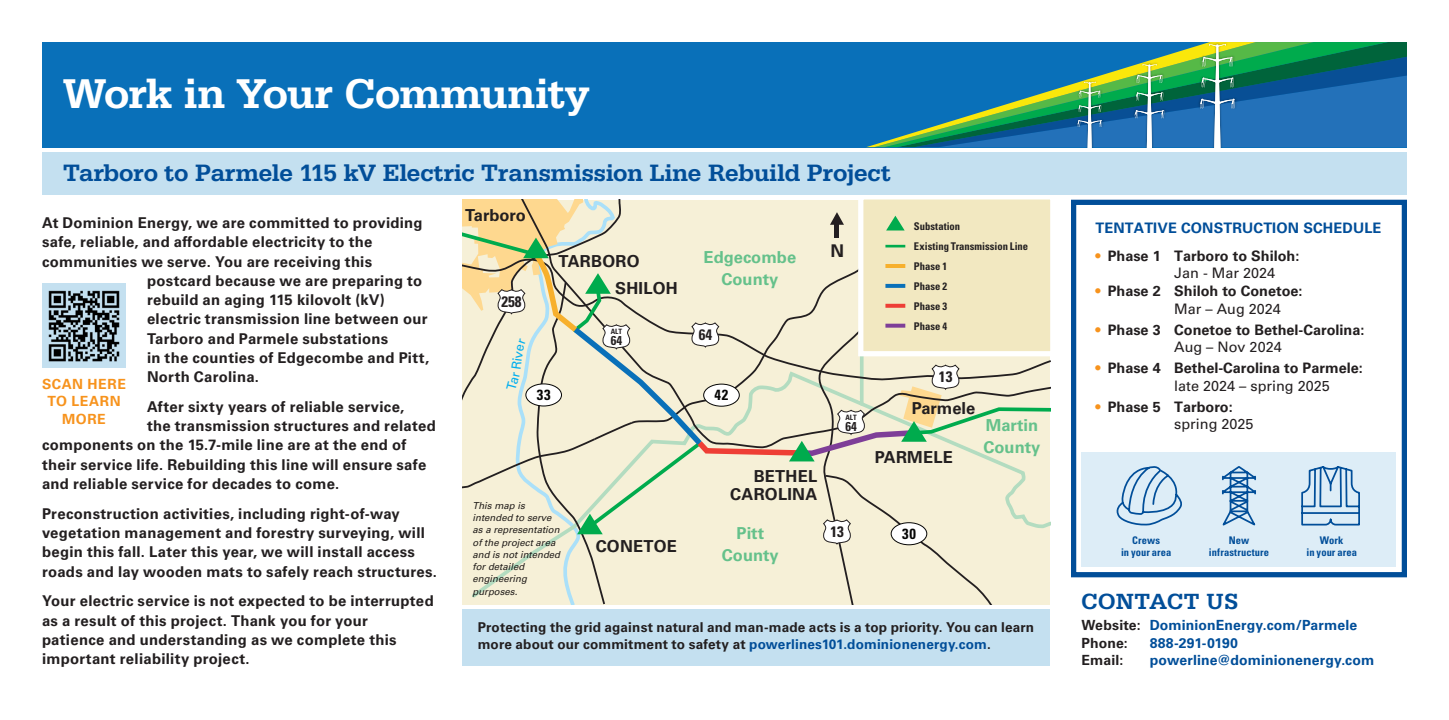
<style>
.page{position:relative;width:1449px;height:720px;background:#fff}
.page>*{position:absolute;margin:0;border:0;box-sizing:border-box;transform-origin:0 0}
.t1{font:500 43.05px "Serifa";letter-spacing:-.01em;color:#fff}
.t2{font:500 24.5px "Serifa";letter-spacing:-.005em;color:#014e99}
.t3{font:500 22.75px "Serifa";letter-spacing:.02em;color:#014e99}
.t4{font:700 17.5px "Univers LT Pro 65";color:#231f20}
.t5{font:700 16.45px/26.2px "Univers";letter-spacing:.015em;color:#231f20}
.t6{font:700 16.45px/22.1px "Univers";color:#65c18b;text-align:center}
.t7{font:700 16.45px "Univers";letter-spacing:-.005em;color:#231f20}
.t8{font:700 condensed 15.05px "Univers";color:#231f20}
.t9{font:700 14.88px/19.2px "Univers LT Pro 65";letter-spacing:.02em;color:#231f20}
.t10{font:700 condensed 14.7px "Univers";color:#050504}
.t11{font:700 14.35px/17.5px "Univers LT Pro 65";color:#231f20}
.t12{font:700 14.35px "Univers LT Pro 65";letter-spacing:.01em;color:#014e99}
.t13{font:700 14px "Univers LT Pro 65";letter-spacing:.01em;color:#014e99}
.t14{font:700 14px/17.5px "Univers LT Pro 65";letter-spacing:.04em;color:#f7931d;text-align:center}
.t15{font:700 14px "Univers LT Pro 65";letter-spacing:.01em;color:#231f20}
.t16{font:700 13.65px/17.5px "Univers LT Pro 65";letter-spacing:.01em;color:#231f20}
.t17{font:700 condensed 12.78px "Univers";color:#231f20}
.t18{font:700 condensed 10.67px/19.9px "Univers";color:#231f20}
.t19{font:700 condensed 10.5px/12.2px "Univers LT Pro";letter-spacing:.005em;color:#014e99;text-align:center}
.t20{font:italic 9.62px/12.2px "Univers LT Pro 55";color:#231f20}
.t21{font:700 condensed 7.35px "Univers";color:#231f20}
.s1{color:#f7931d}
.s2{font-family:"Univers LT Pro 55 Roman";font-weight:400}
.s3{color:#014e99}
.s4{color:#231f20}
</style>
<div class="page">
<div style="left:1071px;top:200px;width:336px;height:377px;border:5px solid #014e99"></div>
<div style="left:1082px;top:452px;width:314px;height:114px;background:#ddedf7"></div>
<div style="left:462px;top:609px;width:588px;height:56px;background:#c4e0f0"></div>
<div style="left:42px;top:42px;width:1365px;height:105px;background:#0970b9"></div>
<svg style="left:867px;top:42px;width:540px;height:105px"></svg>
<div style="left:42px;top:284px;width:84px;height:84px;background:#c4e0f0"></div>
<img style="left:48px;top:290px;width:72px;height:72px">
<svg style="left:1115px;top:466px;width:70px;height:112px"></svg>
<div style="left:42px;top:152px;width:1365px;height:42px;background:#c4e0f0"></div>
<svg style="left:1301px;top:466px;width:59px;height:60px"></svg>
<svg style="left:1222px;top:466px;width:34px;height:60px"></svg>
<svg style="left:462px;top:194px;width:596px;height:410px;background:#ebe7cd"></svg>
<p class="t1" style="left:63px;top:68px;width:528px">Work in Your Community</p>
<p class="t2" style="left:63px;top:159px;width:829px">Tarboro to Parmele 115 kV Electric Transmission Line Rebuild Project</p>
<p class="t9" style="left:42px;top:212px;width:382px">At Dominion Energy, we are committed to providing</p>
<p class="t9" style="left:42px;top:231px;width:332px">safe, reliable, and affordable electricity to the</p>
<p class="t9" style="left:42px;top:251px;width:332px">communities we serve. You are receiving this</p>
<p class="t9" style="left:147px;top:270px;width:277px">postcard because we are preparing to</p>
<p class="t9" style="left:147px;top:289px;width:239px">rebuild an aging 115 kilovolt (kV)</p>
<p class="t9" style="left:147px;top:308px;width:282px">electric transmission line between our</p>
<p class="t9" style="left:147px;top:328px;width:243px">Tarboro and Parmele substations</p>
<p class="t9" style="left:147px;top:347px;width:284px">in the counties of Edgecombe and Pitt,</p>
<p class="t9" style="left:147px;top:366px;width:113px">North Carolina.</p>
<p class="t9" style="left:147px;top:396px;width:259px">After sixty years of reliable service,</p>
<p class="t9" style="left:147px;top:415px;width:290px">the transmission structures and related</p>
<p class="t9" style="left:42px;top:434px;width:366px">components on the 15.7-mile line are at the end of</p>
<p class="t9" style="left:42px;top:454px;width:386px">their service life. Rebuilding this line will ensure safe</p>
<p class="t9" style="left:42px;top:473px;width:299px">and reliable service for decades to come.</p>
<p class="t9" style="left:42px;top:503px;width:397px">Preconstruction activities, including right-of-way vegetation management and forestry surveying, will begin this fall. Later this year, we will install access roads and lay wooden mats to safely reach structures.</p>
<p class="t9" style="left:42px;top:590px;width:393px">Your electric service is not expected to be interrupted as a result of this project. Thank you for your patience and understanding as we complete this important reliability project.</p>
<p class="t14" style="left:42px;top:374px;width:85px">SCAN HERE<br>TO LEARN</p>
<p class="t14" style="left:62px;top:409px;width:45px">MORE</p>
<p class="t7" style="left:465px;top:205px;width:62px">Tarboro</p>
<p class="t8" style="left:502px;top:292px;width:22px">258</p>
<p class="t5" style="left:615px;top:248px;width:64px;text-indent:-57px">TARBORO<br>SHILOH</p>
<p class="t21" style="left:611px;top:327px;width:13px">ALT</p>
<p class="t17" style="left:611px;top:332px;width:13px">64</p>
<p class="t6" style="left:704px;top:246px;width:94px">Edgecombe<br>County</p>
<p class="t8" style="left:699px;top:325px;width:15px">64</p>
<p class="t10" style="left:537px;top:385px;width:15px">33</p>
<p class="t10" style="left:715px;top:386px;width:15px">42</p>
<p class="t4" style="left:831px;top:238px;width:15px">N</p>
<p class="t21" style="left:845px;top:412px;width:13px">ALT</p>
<p class="t17" style="left:845px;top:418px;width:13px">64</p>
<p class="t18" style="left:914px;top:216px;width:116px">Substation<br>Existing Transmission Line<br>Phase 1<br>Phase 2<br>Phase 3<br>Phase 4</p>
<p class="t12" style="left:1096px;top:218px;width:287px">TENTATIVE CONSTRUCTION SCHEDULE</p>
<p class="t11" style="left:1174px;top:246px;width:127px;text-indent:-79px"><span class="s1">•</span> Phase 1 Tarboro to Shiloh:<br><span class="s2">Jan - Mar 2024</span></p>
<p class="t11" style="left:1174px;top:281px;width:130px;text-indent:-79px"><span class="s1">•</span> Phase 2 Shiloh to Conetoe:<br><span class="s2">Mar – Aug 2024</span></p>
<p class="t11" style="left:1096px;top:320px;width:270px;text-align:center"><span class="s1">•</span> Phase 3 Conetoe to Bethel-Carolina:<br><span class="s2">Aug – Nov 2024</span></p>
<p class="t11" style="left:1174px;top:358px;width:190px;text-indent:-79px"><span class="s1">•</span> Phase 4 Bethel-Carolina to Parmele: <span class="s2">late 2024 – spring 2025</span></p>
<p class="t11" style="left:1174px;top:397px;width:81px;text-indent:-79px"><span class="s1">•</span> Phase 5 Tarboro: <span class="s2">spring 2025</span></p>
<p class="t8" style="left:939px;top:367px;width:15px">13</p>
<p class="t7" style="left:912px;top:398px;width:65px">Parmele</p>
<p class="t6" style="left:984px;top:414px;width:58px;text-align:left">Martin<br>County</p>
<p class="t5" style="left:875px;top:444px;width:80px">PARMELE</p>
<p class="t20" style="left:472px;top:498px;width:89px">This map is intended to serve as a representation of the project area and is not intended for detailed engineering purposes.</p>
<p class="t5" style="left:596px;top:533px;width:83px">CONETOE</p>
<p class="t5" style="left:730px;top:466px;width:88px;line-height:18.4px;text-align:right">BETHEL<br>CAROLINA</p>
<p class="t6" style="left:722px;top:521px;width:58px">Pitt<br>County</p>
<p class="t8" style="left:830px;top:522px;width:15px">13</p>
<p class="t10" style="left:902px;top:524px;width:15px">30</p>
<p class="t16" style="left:478px;top:617px;width:558px">Protecting the grid against natural and man-made acts is a top priority. You can learn more about our commitment to safety at <span class="s3">powerlines101.dominionenergy.com</span>.</p>
<p class="t19" style="left:1121px;top:533px;width:52px">Crews<br>in your area</p>
<p class="t19" style="left:1229px;top:533px;width:22px">New</p>
<p class="t19" style="left:1209px;top:545px;width:62px">infrastructure</p>
<p class="t19" style="left:1307px;top:533px;width:52px">Work<br>in your area</p>
<p class="t3" style="left:1082px;top:588px;width:158px">CONTACT US</p>
<p class="t13" style="left:1082px;top:615px;width:277px"><span class="s4">Website:</span> DominionEnergy.com/Parmele</p>
<p class="t15" style="left:1082px;top:632px;width:48px">Phone:</p>
<p class="t13" style="left:1150px;top:632px;width:90px">888-291-0190</p>
<p class="t15" style="left:1082px;top:650px;width:43px">Email:</p>
<p class="t13" style="left:1150px;top:650px;width:226px">powerline@dominionenergy.com</p>
</div>
